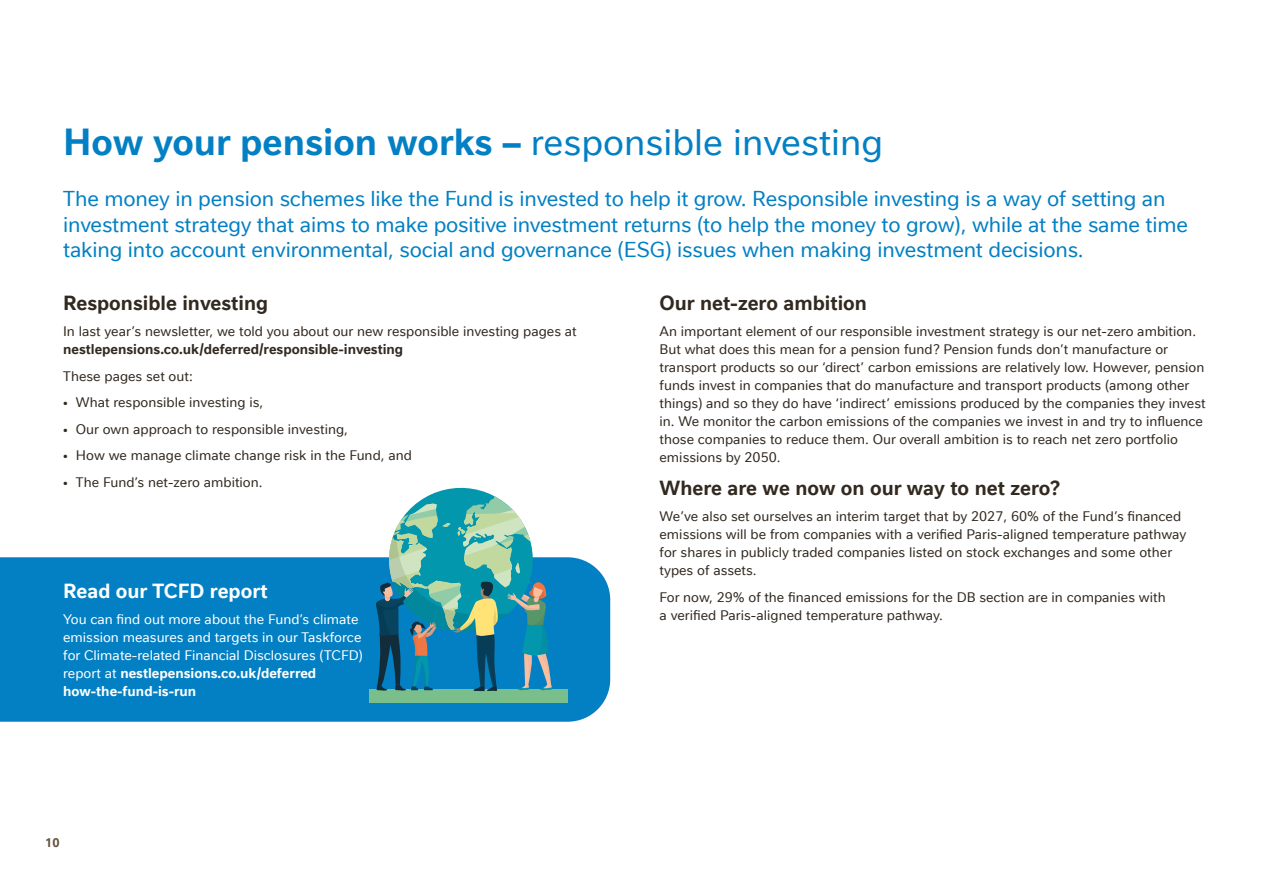
<style>
.page{position:relative;width:1263px;height:893px;background:#fff}
.page>*{position:absolute;margin:0;border:0;box-sizing:border-box;transform-origin:0 0}
.t1{font:700 36px "Nestle Text TF";color:#0380c4}
.t2{font:21px/25.5px "Nestle Text TF";letter-spacing:-.01em;color:#0380c4}
.t3{font:700 19.5px "Nestle Text TF";color:#322920}
.t4{font:700 19.5px "Nestle Text TF";color:#fff}
.t5{font:13.5px/18px "Nestle Text TF";color:#322920}
.t6{font:13.5px/18px "Nestle Text TF";color:#fff}
.t7{font:700 13.5px "Nestle Text TF";color:#322920}
.t8{font:700 12px "Nestle Text TF";color:#64523e}
.s1{font-weight:400}
.s2{font-weight:700}
</style>
<div class="page">
<div style="left:0;top:557px;width:610px;height:165px;background:#0380c4"></div>
<div style="left:370px;top:689px;width:198px;height:13px;background:#7abe8b"></div>
<svg style="left:374px;top:487px;width:178px;height:204px"></svg>
<h1 class="t1" style="left:63px;top:116px;width:822px">How your pension works – <span class="s1">responsible investing</span></h1>
<p class="t2" style="left:63px;top:185px;width:1126px">The money in pension schemes like the Fund is invested to help it grow. Responsible investing is a way of setting an investment strategy that aims to make positive investment returns (to help the money to grow), while at the same time taking into account environmental, social and governance (ESG) issues when making investment decisions.</p>
<h3 class="t3" style="left:63px;top:288px;width:206px">Responsible investing</h3>
<p class="t5" style="left:63px;top:321px;width:515px">In last year’s newsletter, we told you about our new responsible investing pages at</p>
<p class="t7" style="left:63px;top:339px;width:342px">nestlepensions.co.uk/deferred/responsible-investing</p>
<p class="t5" style="left:63px;top:366px;width:131px">These pages set out:</p>
<p class="t5" style="left:63px;top:392px;width:202px">• What responsible investing is,</p>
<p class="t5" style="left:63px;top:419px;width:286px">• Our own approach to responsible investing,</p>
<p class="t5" style="left:63px;top:445px;width:350px">• How we manage climate change risk in the Fund, and</p>
<p class="t5" style="left:63px;top:472px;width:201px">• The Fund’s net-zero ambition.</p>
<h3 class="t3" style="left:659px;top:288px;width:209px">Our net-zero ambition</h3>
<p class="t5" style="left:659px;top:321px;width:548px">An important element of our responsible investment strategy is our net-zero ambition.<br>But what does this mean for a pension fund? Pension funds don’t manufacture or transport products so our ‘direct’ carbon emissions are relatively low. However, pension funds invest in companies that do manufacture and transport products (among other things) and so they do have ‘indirect’ emissions produced by the companies they invest in. We monitor the carbon emissions of the companies we invest in and try to influence those companies to reduce them. Our overall ambition is to reach net zero portfolio emissions by 2050.</p>
<h3 class="t3" style="left:659px;top:473px;width:402px">Where are we now on our way to net zero?</h3>
<p class="t5" style="left:659px;top:506px;width:528px">We’ve also set ourselves an interim target that by 2027, 60% of the Fund’s financed emissions will be from companies with a verified Paris-aligned temperature pathway for shares in publicly traded companies listed on stock exchanges and some other types of assets.</p>
<p class="t5" style="left:659px;top:587px;width:508px">For now, 29% of the financed emissions for the DB section are in companies with a verified Paris-aligned temperature pathway.</p>
<h3 class="t4" style="left:63px;top:576px;width:206px">Read our TCFD report</h3>
<p class="t6" style="left:63px;top:610px;width:301px">You can find out more about the Fund’s climate emission measures and targets in our Taskforce for Climate-related Financial Disclosures (TCFD) report at <span class="s2">nestlepensions.co.uk/deferred how-the-fund-is-run</span></p>
<p class="t8" style="left:45px;top:834px;width:16px">10</p>
</div>
